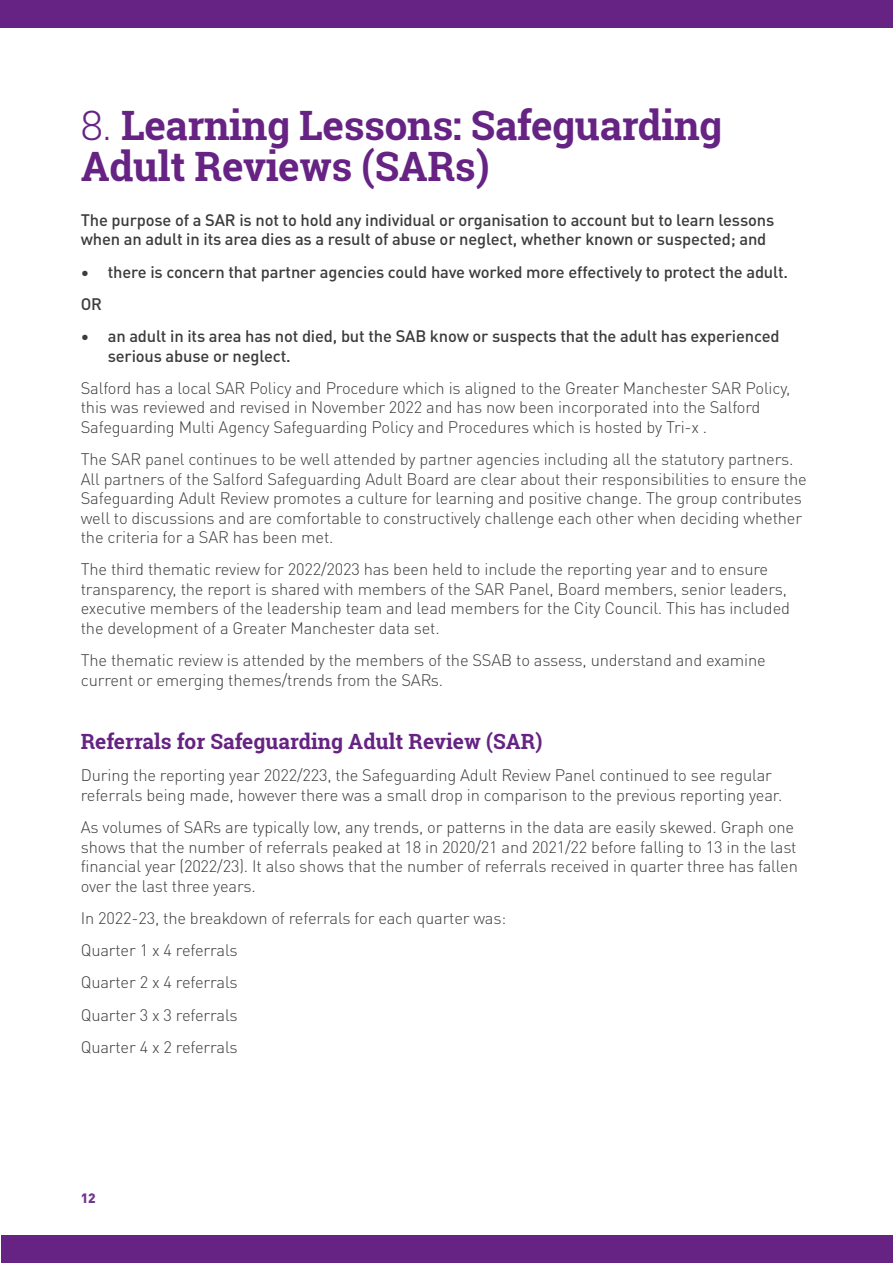
<style>
.page{position:relative;width:893px;height:1263px;background:#fff}
.page>*{position:absolute;margin:0;border:0;box-sizing:border-box;transform-origin:0 0}
.Section_head{font:700 40.5px/40.5px "Roboto Slab";letter-spacing:-.01em;color:#662383}
.Sub_head{font:700 21px "Roboto Slab";color:#662383}
.Body_text{font:300 16.5px/19.5px "DINOT";letter-spacing:-.01em;color:#3c3c3b}
.Intro_text{font:500 16.5px/19.5px "DINOT";letter-spacing:-.01em;color:#3c3c3b}
.Body_text-2{font:500 16.5px "DINOT";color:#3c3c3b}
.t1{font:900 13.5px "DINOT";color:#73368c}
.s1{font-weight:300}
</style>
<div class="page">
<div style="left:0;top:0;width:893px;height:28px;background:#662383"></div>
<div style="left:1px;top:1235px;width:892px;height:28px;background:#662383"></div>
<p class="Section_head" style="left:81px;top:105px;width:643px"><span class="s1">8.</span> Learning Lessons: Safeguarding<br>Adult Reviews (SARs)</p>
<p class="Intro_text" style="left:81px;top:209px;width:695px">The purpose of a SAR is not to hold any individual or organisation to account but to learn lessons when an adult in its area dies as a result of abuse or neglect, whether known or suspected; and</p>
<p class="Intro_text" style="left:81px;top:260px;width:709px">• there is concern that partner agencies could have worked more effectively to protect the adult.</p>
<p class="Body_text-2" style="left:81px;top:291px;width:23px">OR</p>
<p class="Intro_text" style="left:108px;top:325px;width:673px;text-indent:-27px">• an adult in its area has not died, but the SAB know or suspects that the adult has experienced serious abuse or neglect.</p>
<p class="Body_text" style="left:81px;top:377px;width:711px">Salford has a local SAR Policy and Procedure which is aligned to the Greater Manchester SAR Policy, this was reviewed and revised in November 2022 and has now been incorporated into the Salford<br>Safeguarding Multi Agency Safeguarding Policy and Procedures which is hosted by Tri-x .</p>
<p class="Body_text" style="left:81px;top:448px;width:728px">The SAR panel continues to be well attended by partner agencies including all the statutory partners.<br>All partners of the Salford Safeguarding Adult Board are clear about their responsibilities to ensure the Safeguarding Adult Review promotes a culture for learning and positive change. The group contributes well to discussions and are comfortable to constructively challenge each other when deciding whether the criteria for a SAR has been met.</p>
<p class="Body_text" style="left:81px;top:558px;width:711px">The third thematic review for 2022/2023 has been held to include the reporting year and to ensure transparency, the report is shared with members of the SAR Panel, Board members, senior leaders, executive members of the leadership team and lead members for the City Council. This has included the development of a Greater Manchester data set.</p>
<p class="Body_text" style="left:81px;top:649px;width:687px">The thematic review is attended by the members of the SSAB to assess, understand and examine current or emerging themes/trends from the SARs.</p>
<p class="Sub_head" style="left:81px;top:727px;width:463px">Referrals for Safeguarding Adult Review (SAR)</p>
<p class="Body_text" style="left:81px;top:764px;width:703px">During the reporting year 2022/223, the Safeguarding Adult Review Panel continued to see regular referrals being made, however there was a small drop in comparison to the previous reporting year.</p>
<p class="Body_text" style="left:81px;top:816px;width:719px">As volumes of SARs are typically low, any trends, or patterns in the data are easily skewed. Graph one shows that the number of referrals peaked at 18 in 2020/21 and 2021/22 before falling to 13 in the last financial year (2022/23). It also shows that the number of referrals received in quarter three has fallen over the last three years.</p>
<p class="Body_text" style="left:81px;top:907px;width:427px">In 2022-23, the breakdown of referrals for each quarter was:</p>
<p class="Body_text" style="left:81px;top:939px;width:158px">Quarter 1 x 4 referrals</p>
<p class="Body_text" style="left:81px;top:971px;width:158px">Quarter 2 x 4 referrals</p>
<p class="Body_text" style="left:81px;top:1004px;width:158px">Quarter 3 x 3 referrals</p>
<p class="Body_text" style="left:81px;top:1036px;width:158px">Quarter 4 x 2 referrals</p>
<p class="t1" style="left:81px;top:1187px;width:16px">12</p>
</div>
